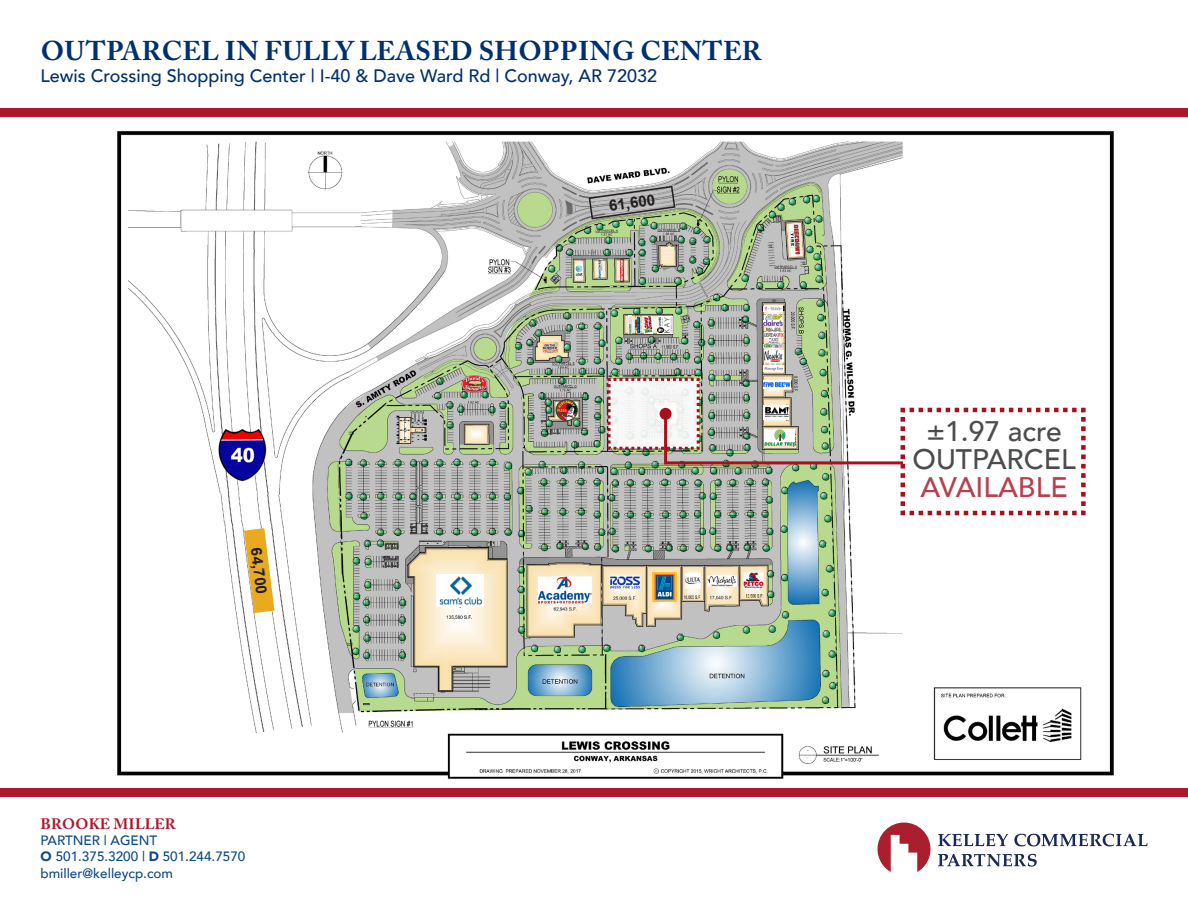
<style>
.page{position:relative;width:1188px;height:918px;background:#fff}
.page>*{position:absolute;margin:0;border:0;box-sizing:border-box;transform-origin:0 0}
.Body_Copy{font:500 28.2px "Avenir";color:#4b4c4d}
.Body_Copy-2{font:500 28.2px "Avenir";color:#b7404d}
.t1{font:700 27px "Adobe Caslon Pro";letter-spacing:.015em;color:#00306d}
.t2{font:500 18px "Avenir";color:#00306d}
.t3{font:700 15.15px "Arial";color:#231f20}
.t4{font:700 15px "Adobe Caslon Pro";letter-spacing:.01em;color:#ae172b}
.t5{font:500 13.5px/16.2px "Avenir";color:#0d4a82}
.s1{font-weight:900}
</style>
<div class="page">
<div style="left:0;top:108px;width:1188px;height:9px;background:#ae172b"></div>
<div style="left:0;top:788px;width:1188px;height:8px;background:#ae172b"></div>
<svg style="left:878px;top:823px;width:53px;height:49px"></svg>
<svg style="left:938px;top:834px;width:70px;height:12px"></svg>
<svg style="left:1014px;top:834px;width:134px;height:12px"></svg>
<svg style="left:938px;top:854px;width:99px;height:13px"></svg>
<img style="left:117px;top:131px;width:997px;height:648px">
<svg style="left:606px;top:376px;width:482px;height:142px"></svg>
<img style="left:764px;top:344px;width:19px;height:4px">
<img style="left:635px;top:317px;width:6px;height:16px">
<svg style="left:631px;top:315px;width:1px;height:19px"></svg>
<img style="left:628px;top:315px;width:3px;height:19px">
<svg style="left:664px;top:316px;width:8px;height:17px"></svg>
<img style="left:665px;top:317px;width:7px;height:16px">
<svg style="left:657px;top:316px;width:7px;height:17px"></svg>
<img style="left:658px;top:317px;width:5px;height:16px">
<svg style="left:244px;top:528px;width:30px;height:85px"></svg>
<svg style="left:588px;top:185px;width:88px;height:35px;background:#a5a8a0"></svg>
<img style="left:460px;top:373px;width:31px;height:20px">
<img style="left:555px;top:398px;width:24px;height:24px">
<div style="left:436px;top:575px;width:48px;height:32px;background:#fff"></div>
<img style="left:440px;top:576px;width:42px;height:29px">
<img style="left:644px;top:316px;width:9px;height:17px">
<img style="left:652px;top:573px;width:24px;height:29px">
<img style="left:764px;top:320px;width:19px;height:5px">
<img style="left:765px;top:306px;width:18px;height:6px">
<img style="left:765px;top:429px;width:30px;height:17px">
<div style="left:764px;top:405px;width:25px;height:15px;background:#fff"></div>
<img style="left:765px;top:407px;width:23px;height:10px">
<svg style="left:764px;top:380px;width:27px;height:8px"></svg>
<img style="left:764px;top:382px;width:27px;height:4px">
<img style="left:764px;top:365px;width:20px;height:7px">
<svg style="left:764px;top:351px;width:19px;height:11px"></svg>
<img style="left:765px;top:351px;width:18px;height:10px">
<svg style="left:764px;top:332px;width:19px;height:2px"></svg>
<svg style="left:764px;top:334px;width:19px;height:9px"></svg>
<img style="left:765px;top:315px;width:16px;height:5px">
<h2 class="t1" style="left:41px;top:35px;width:723px">OUTPARCEL IN FULLY LEASED SHOPPING CENTER</h2>
<h3 class="t2" style="left:40px;top:60px;width:618px">Lewis Crossing Shopping Center | I-40 &amp; Dave Ward Rd | Conway, AR 72032</h3>
<p class="t3" style="left:266px;top:546px;width:48px;rotate:83deg">64,700</p>
<p class="t4" style="left:41px;top:815px;width:137px">BROOKE MILLER</p>
<p class="t5" style="left:40px;top:832px;width:206px">PARTNER | AGENT<br><span class="s1">O</span> 501.375.3200 | <span class="s1">D</span> 501.244.7570 bmiller@kelleycp.com</p>
<p class="t3" style="left:608px;top:196px;width:48px;rotate:-8deg">61,600</p>
<p class="Body_Copy" style="left:926px;top:406px;width:137px">±1.97 acre</p>
<p class="Body_Copy" style="left:913px;top:435px;width:165px">OUTPARCEL</p>
<p class="Body_Copy-2" style="left:921px;top:463px;width:149px">AVAILABLE</p>
</div>
